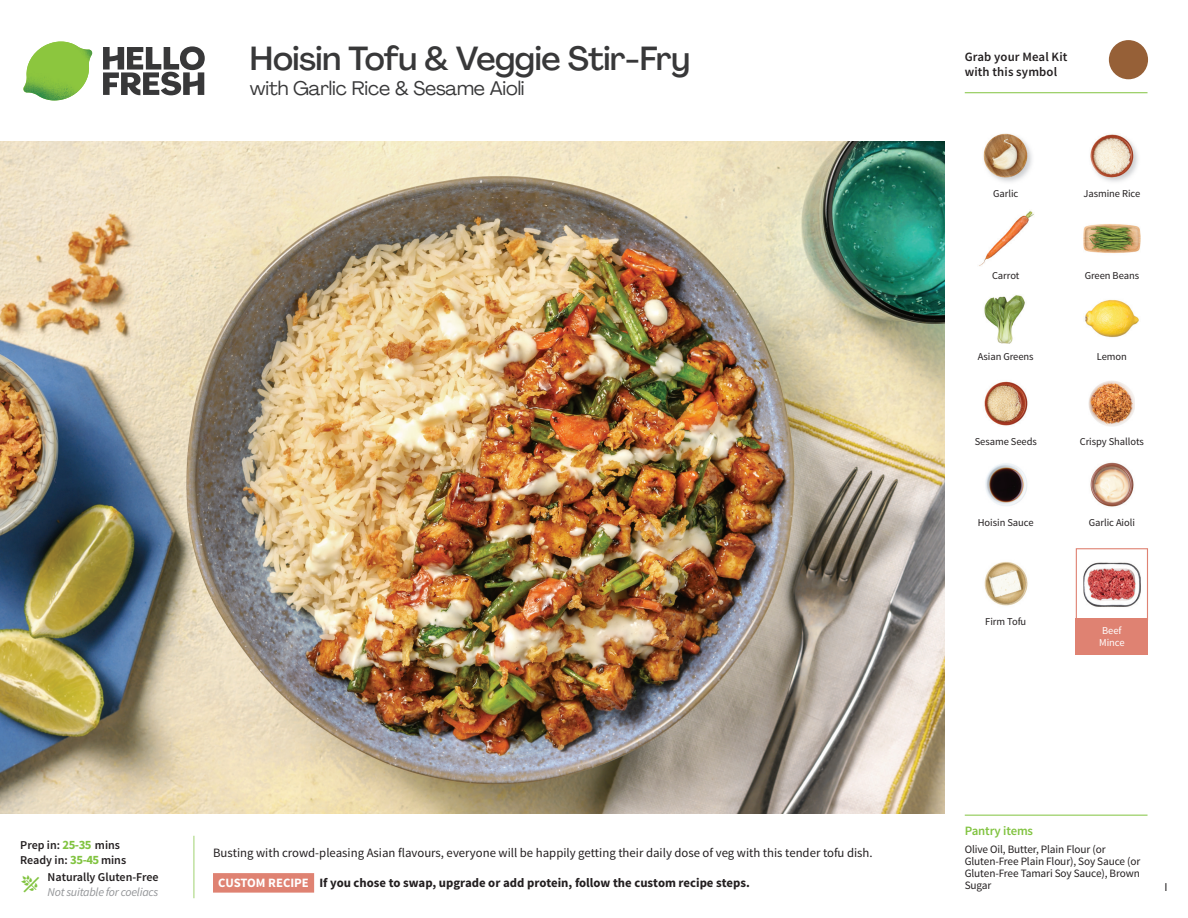
<style>
.page{position:relative;width:1188px;height:918px;background:#fff}
.page>*{position:absolute;margin:0;border:0;box-sizing:border-box;transform-origin:0 0}
.t1{font:500 33px "Agrandir";letter-spacing:-.015em;color:#383839}
.t2{font:19.5px "Agrandir";letter-spacing:-.01em;color:#383839}
.t3{font:12.75px "Source Sans Pro";color:#231f20}
.t4{font:700 12.75px "Source Sans Pro";color:#231f20}
.t5{font:600 12.75px/15px "Source Sans Pro";letter-spacing:.01em;color:#231f20}
.t6{font:600 12.75px "Source Sans Pro";letter-spacing:-.01em;color:#81c340}
.t7{font:600 12px/15px "Source Sans Pro";color:#231f20}
.t8{font:italic 12px "Source Sans Pro";letter-spacing:-.02em;color:#939598}
.t9{font:12px "Source Sans Pro";color:#231f20}
.t10{font:11.25px/12px "Source Sans Pro";letter-spacing:-.01em;color:#231f20}
.t11{font:10.5px "Source Sans Pro";letter-spacing:-.005em;color:#231f20}
.t12{font:10.5px/12px "Source Sans Pro";letter-spacing:-.005em;color:#fff}
.s1{font-weight:700;font-size:12.75px;color:#81c340}
.s2{color:#fff}
</style>
<div class="page">
<svg style="left:103px;top:46px;width:102px;height:49px"></svg>
<svg style="left:25px;top:41px;width:57px;height:60px"></svg>
<img style="left:61px;top:42px;width:31px;height:45px">
<img style="left:23px;top:42px;width:38px;height:50px">
<img style="left:0;top:142px;width:945px;height:672px">
<img style="left:194px;top:835px;width:121px;height:64px">
<div style="left:1076px;top:548px;width:72px;height:72px;border:1px solid #df8272"></div>
<img style="left:1084px;top:299px;width:55px;height:39px">
<img style="left:1089px;top:381px;width:46px;height:45px">
<img style="left:984px;top:381px;width:44px;height:45px">
<img style="left:985px;top:463px;width:42px;height:43px">
<img style="left:984px;top:562px;width:44px;height:44px">
<img style="left:984px;top:295px;width:41px;height:49px">
<img style="left:979px;top:210px;width:55px;height:56px">
<img style="left:1083px;top:224px;width:58px;height:29px">
<img style="left:983px;top:133px;width:49px;height:49px">
<img style="left:1090px;top:134px;width:48px;height:48px">
<img style="left:1090px;top:462px;width:44px;height:45px">
<div style="left:1076px;top:618px;width:72px;height:37px;background:#df8272"></div>
<img style="left:1083px;top:562px;width:58px;height:45px">
<hr style="left:965px;top:815px;width:183px;height:1px;background:#81c340">
<svg style="left:1091px;top:40px;width:58px;height:54px"></svg>
<hr style="left:965px;top:92px;width:183px;height:1px;background:#81c340">
<h1 class="t1" style="left:250px;top:38px;width:442px">Hoisin Tofu &amp; Veggie Stir-Fry</h1>
<h2 class="t2" style="left:250px;top:76px;width:276px">with Garlic Rice &amp; Sesame Aioli</h2>
<p class="t7" style="left:20px;top:838px;width:107px">Prep in: <span class="s1">25-35</span> mins<br>Ready in: <span class="s1">35-45</span> mins</p>
<p class="t7" style="left:48px;top:869px;width:113px">Naturally Gluten-Free</p>
<p class="t8" style="left:48px;top:885px;width:112px">Not suitable for coeliacs</p>
<p class="t3" style="left:213px;top:845px;width:661px">Busting with crowd-pleasing Asian flavours, everyone will be happily getting their daily dose of veg with this tender tofu dish.</p>
<p class="t4" style="left:218px;top:874px;width:533px"><span class="s2">CUSTOM RECIPE</span> If you chose to swap, upgrade or add protein, follow the custom recipe steps.</p>
<p class="t5" style="left:965px;top:50px;width:104px">Grab your Meal Kit with this symbol</p>
<p class="t11" style="left:993px;top:187px;width:27px">Garlic</p>
<p class="t11" style="left:1083px;top:187px;width:58px">Jasmine Rice</p>
<p class="t11" style="left:992px;top:269px;width:29px">Carrot</p>
<p class="t11" style="left:1085px;top:269px;width:56px">Green Beans</p>
<p class="t11" style="left:978px;top:350px;width:57px">Asian Greens</p>
<p class="t11" style="left:1097px;top:350px;width:32px">Lemon</p>
<p class="t11" style="left:975px;top:435px;width:64px">Sesame Seeds</p>
<p class="t11" style="left:1080px;top:435px;width:66px">Crispy Shallots</p>
<p class="t11" style="left:978px;top:516px;width:57px">Hoisin Sauce</p>
<p class="t11" style="left:1089px;top:516px;width:48px">Garlic Aioli</p>
<p class="t11" style="left:985px;top:615px;width:42px">Firm Tofu</p>
<p class="t12" style="left:1099px;top:625px;width:27px">Beef<br>Mince</p>
<p class="t6" style="left:965px;top:822px;width:70px">Pantry items</p>
<p class="t10" style="left:965px;top:844px;width:177px">Olive Oil, Butter, Plain Flour (or<br>Gluten-Free Plain Flour), Soy Sauce (or<br>Gluten-Free Tamari Soy Sauce), Brown<br>Sugar</p>
<p class="t9" style="left:1165px;top:879px;width:5px">I</p>
</div>
